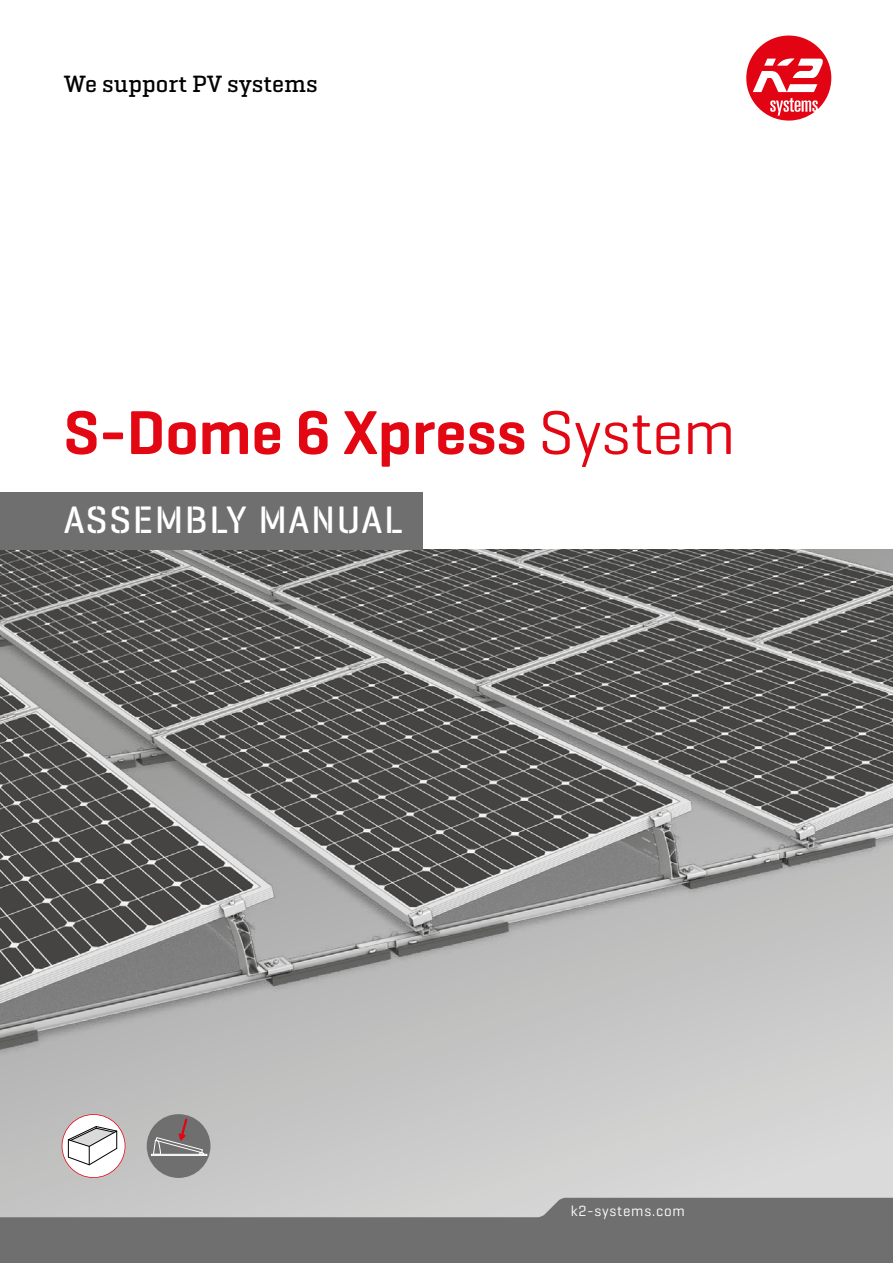
<style>
.page{position:relative;width:893px;height:1263px;background:#fff}
.page>*{position:absolute;margin:0;border:0;box-sizing:border-box;transform-origin:0 0}
.t1{font:600 63px "K2 Geogrotesque";color:#e30613}
.t2{font:500 39px "K2 Geogrotesque Stencil B";letter-spacing:.04em;color:#fff}
.t3{font:500 24px "K2 Geogrotesque Slab";color:#000}
.t4{font:15px "K2 Geogrotesque";letter-spacing:.05em;color:#fff}
.s1{font-weight:400}
</style>
<div class="page">
<div style="left:0;top:549px;width:893px;height:686px;background:linear-gradient(to right,#bdbdbc,#d9d9d9)"></div>
<img style="left:0;top:549px;width:893px;height:531px">
<svg style="left:0;top:1198px;width:893px;height:65px;background:#808080"></svg>
<svg style="left:746px;top:36px;width:85px;height:85px"></svg>
<div style="left:0;top:492px;width:423px;height:57px;background:#706f6f"></div>
<div style="left:147px;top:1114px;width:63px;height:64px;background:#6f6f6f;border-radius:50%"></div>
<div style="left:151px;top:1154px;width:56px;height:2px;border:1px solid #fff"></div>
<svg style="left:153px;top:1117px;width:52px;height:38px"></svg>
<svg style="left:62px;top:1114px;width:63px;height:64px"></svg>
<p class="t3" style="left:64px;top:69px;width:255px">We support PV systems</p>
<p class="t1" style="left:64px;top:393px;width:673px">S-Dome 6 Xpress <span class="s1">System</span></p>
<p class="t2" style="left:64px;top:496px;width:341px">ASSEMBLY MANUAL</p>
<p class="t4" style="left:571px;top:1201px;width:115px">k2-systems.com</p>
</div>
